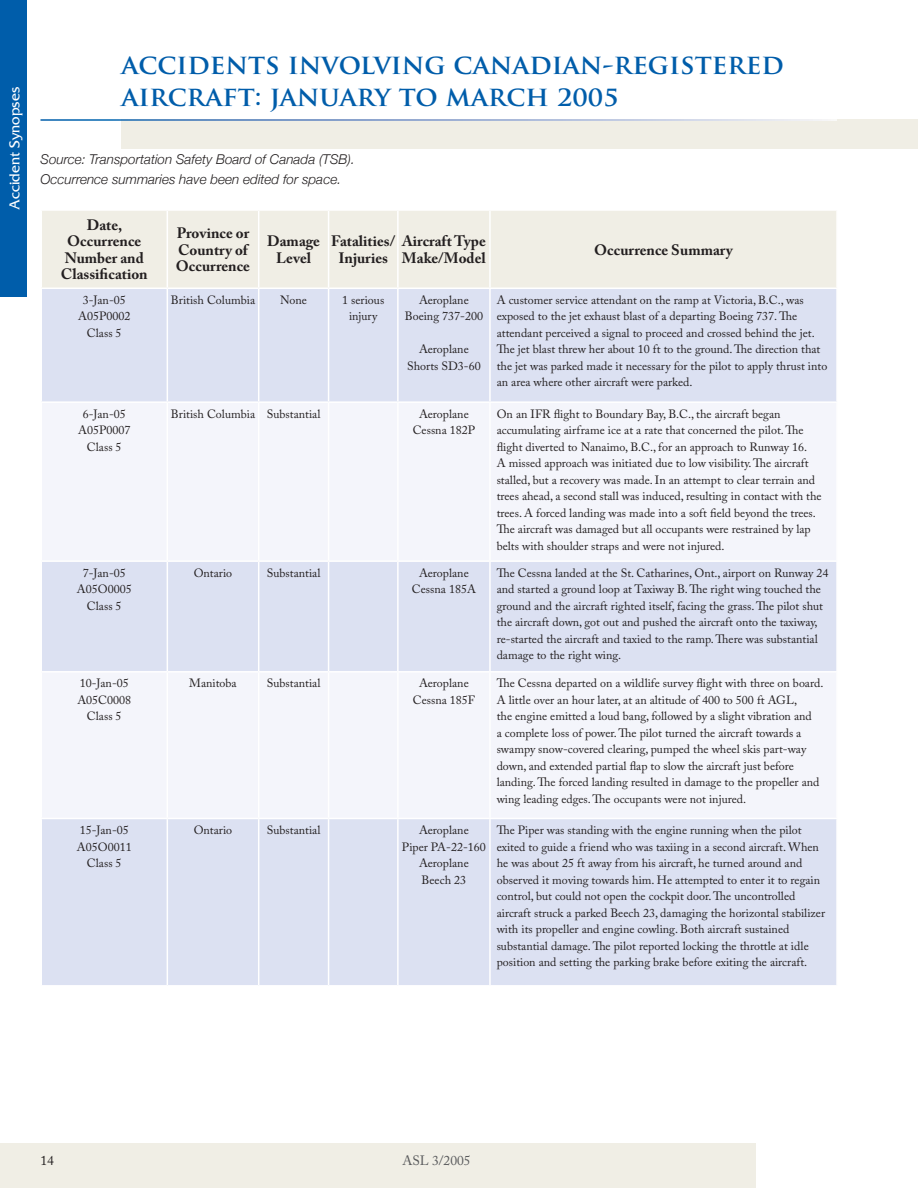
<style>
.page{position:relative;width:918px;height:1188px;background:#fff}
.page>*{position:absolute;margin:0;border:0;box-sizing:border-box;transform-origin:0 0}
.t1{font:700 27px/31.5px "Trajan Pro";color:#005daa}
.t2{font:700 15px/16.5px "Adobe Caslon Pro";color:#231f20;text-align:center}
.t3{font:15px "Friz Quadrata";color:#fff}
.t4{font:italic 300 13.5px/19.5px "Helvetica Neue";color:#231f20}
.t5{font:13.5px "Adobe Caslon Pro";color:#58595b}
.t6{font:13.5px "Adobe Caslon Pro";color:#231f20}
.t7{font:12px/16.5px "Adobe Caslon Pro";color:#231f20;text-align:center}
</style>
<div class="page">
<div style="left:0;top:1144px;width:756px;height:44px;background:#f0eee5"></div>
<div style="left:122px;top:119px;width:796px;height:29px;background:#f0eee5"></div>
<hr style="left:40px;top:119px;width:797px;height:2px;background:#fff">
<div style="left:42px;top:211px;width:794px;height:77px;background:#f0eee5"></div>
<div style="left:42px;top:289px;width:794px;height:696px;background:#dce1f2"></div>
<svg style="left:42px;top:403px;width:794px;height:415px;fill:#f4f5fb"></svg>
<hr style="left:167px;top:211px;width:1px;height:77px;background:#fff">
<hr style="left:258px;top:211px;width:1px;height:77px;background:#fff">
<hr style="left:328px;top:211px;width:1px;height:77px;background:#fff">
<hr style="left:397px;top:211px;width:2px;height:77px;background:#fff">
<hr style="left:489px;top:211px;width:2px;height:77px;background:#fff">
<hr style="left:167px;top:289px;width:1px;height:112px;background:#fff">
<hr style="left:258px;top:289px;width:1px;height:112px;background:#fff">
<hr style="left:328px;top:289px;width:1px;height:112px;background:#fff">
<hr style="left:397px;top:289px;width:2px;height:112px;background:#fff">
<hr style="left:489px;top:289px;width:2px;height:112px;background:#fff">
<hr style="left:40px;top:401px;width:127px;height:2px;background:#fff">
<hr style="left:167px;top:401px;width:92px;height:2px;background:#fff">
<hr style="left:167px;top:403px;width:1px;height:157px;background:#fff">
<hr style="left:259px;top:401px;width:70px;height:2px;background:#fff">
<hr style="left:258px;top:403px;width:1px;height:157px;background:#fff">
<hr style="left:329px;top:401px;width:69px;height:2px;background:#fff">
<hr style="left:328px;top:403px;width:1px;height:157px;background:#fff">
<hr style="left:398px;top:401px;width:92px;height:2px;background:#fff">
<hr style="left:397px;top:403px;width:2px;height:157px;background:#fff">
<hr style="left:490px;top:401px;width:348px;height:2px;background:#fff">
<hr style="left:489px;top:403px;width:2px;height:157px;background:#fff">
<hr style="left:40px;top:560px;width:127px;height:2px;background:#fff">
<hr style="left:167px;top:560px;width:92px;height:2px;background:#fff">
<hr style="left:167px;top:562px;width:1px;height:109px;background:#fff">
<hr style="left:259px;top:560px;width:70px;height:2px;background:#fff">
<hr style="left:258px;top:562px;width:1px;height:109px;background:#fff">
<hr style="left:329px;top:560px;width:69px;height:2px;background:#fff">
<hr style="left:328px;top:562px;width:1px;height:109px;background:#fff">
<hr style="left:398px;top:560px;width:92px;height:2px;background:#fff">
<hr style="left:397px;top:562px;width:2px;height:109px;background:#fff">
<hr style="left:490px;top:560px;width:348px;height:2px;background:#fff">
<hr style="left:489px;top:562px;width:2px;height:109px;background:#fff">
<hr style="left:40px;top:671px;width:127px;height:2px;background:#fff">
<hr style="left:167px;top:671px;width:92px;height:2px;background:#fff">
<hr style="left:167px;top:673px;width:1px;height:145px;background:#fff">
<hr style="left:259px;top:671px;width:70px;height:2px;background:#fff">
<hr style="left:258px;top:673px;width:1px;height:145px;background:#fff">
<hr style="left:329px;top:671px;width:69px;height:2px;background:#fff">
<hr style="left:328px;top:673px;width:1px;height:145px;background:#fff">
<hr style="left:398px;top:671px;width:92px;height:2px;background:#fff">
<hr style="left:397px;top:673px;width:2px;height:145px;background:#fff">
<hr style="left:490px;top:671px;width:348px;height:2px;background:#fff">
<hr style="left:489px;top:673px;width:2px;height:145px;background:#fff">
<hr style="left:40px;top:818px;width:127px;height:1px;background:#fff">
<hr style="left:167px;top:818px;width:92px;height:1px;background:#fff">
<hr style="left:167px;top:819px;width:1px;height:166px;background:#fff">
<hr style="left:259px;top:818px;width:70px;height:1px;background:#fff">
<hr style="left:258px;top:819px;width:1px;height:166px;background:#fff">
<hr style="left:329px;top:818px;width:69px;height:1px;background:#fff">
<hr style="left:328px;top:819px;width:1px;height:166px;background:#fff">
<hr style="left:398px;top:818px;width:92px;height:1px;background:#fff">
<hr style="left:397px;top:819px;width:2px;height:166px;background:#fff">
<hr style="left:490px;top:818px;width:348px;height:1px;background:#fff">
<hr style="left:489px;top:819px;width:2px;height:166px;background:#fff">
<div style="left:0;top:0;width:27px;height:297px;background:#005daa"></div>
<p class="t3" style="left:6px;top:210px;width:124px;rotate:-90deg">Accident Synopses</p>
<h1 class="t1" style="left:122px;top:49px;width:664px">ACCIDENTS INVOLVING CANADIAN-REGISTERED<br>AIRCRAFT: JANUARY TO MARCH 2005</h1>
<p class="t4" style="left:40px;top:150px;width:316px">Source: Transportation Safety Board of Canada (TSB).<br>Occurrence summaries have been edited for space.</p>
<p class="t2" style="left:61px;top:216px;width:88px">Date,<br>Occurrence<br>Number and<br>Classification</p>
<p class="t2" style="left:176px;top:225px;width:76px;text-align:left">Province or<br>Country of<br>Occurrence</p>
<p class="t2" style="left:267px;top:233px;width:54px">Damage<br>Level</p>
<p class="t2" style="left:338px;top:233px;width:149px;text-align:left;text-indent:-7px">Fatalities/ Aircraft Type<br>Injuries</p>
<p class="t2" style="left:402px;top:249px;width:85px">Make/Model</p>
<p class="t2" style="left:594px;top:241px;width:140px">Occurrence Summary</p>
<p class="t7" style="left:78px;top:291px;width:54px">3-Jan-05<br>A05P0002<br>Class 5</p>
<p class="t7" style="left:171px;top:291px;width:86px">British Columbia</p>
<p class="t7" style="left:280px;top:291px;width:28px">None</p>
<p class="t7" style="left:342px;top:291px;width:44px">1 serious injury</p>
<p class="t7" style="left:405px;top:291px;width:80px">Aeroplane<br>Boeing 737-200</p>
<p class="t7" style="left:407px;top:341px;width:75px">Aeroplane<br>Shorts SD3-60</p>
<p class="t7" style="left:497px;top:291px;width:332px;text-align:left">A customer service attendant on the ramp at Victoria, B.C., was exposed to the jet exhaust blast of a departing Boeing 737.The attendant perceived a signal to proceed and crossed behind the jet.<br>The jet blast threw her about 10 ft to the ground.The direction that the jet was parked made it necessary for the pilot to apply thrust into an area where other aircraft were parked.</p>
<p class="t7" style="left:78px;top:405px;width:53px">6-Jan-05<br>A05P0007<br>Class 5</p>
<p class="t7" style="left:171px;top:405px;width:151px">British Columbia Substantial</p>
<p class="t7" style="left:413px;top:405px;width:64px">Aeroplane<br>Cessna 182P</p>
<p class="t7" style="left:497px;top:405px;width:326px;text-align:left">On an IFR flight to Boundary Bay, B.C., the aircraft began accumulating airframe ice at a rate that concerned the pilot.The flight diverted to Nanaimo, B.C., for an approach to Runway 16.<br>A missed approach was initiated due to low visibility.The aircraft stalled, but a recovery was made. In an attempt to clear terrain and trees ahead, a second stall was induced, resulting in contact with the trees. A forced landing was made into a soft field beyond the trees.<br>The aircraft was damaged but all occupants were restrained by lap belts with shoulder straps and were not injured.</p>
<p class="t7" style="left:77px;top:564px;width:56px">7-Jan-05<br>A05O0005<br>Class 5</p>
<p class="t7" style="left:194px;top:564px;width:40px">Ontario</p>
<p class="t7" style="left:267px;top:564px;width:55px">Substantial</p>
<p class="t7" style="left:412px;top:564px;width:66px">Aeroplane<br>Cessna 185A</p>
<p class="t7" style="left:497px;top:564px;width:330px;text-align:left">The Cessna landed at the St. Catharines, Ont., airport on Runway 24 and started a ground loop at Taxiway B.The right wing touched the ground and the aircraft righted itself, facing the grass.The pilot shut the aircraft down, got out and pushed the aircraft onto the taxiway, re-started the aircraft and taxied to the ramp.There was substantial damage to the right wing.</p>
<p class="t7" style="left:77px;top:675px;width:55px">10-Jan-05<br>A05C0008<br>Class 5</p>
<p class="t7" style="left:189px;top:675px;width:49px">Manitoba</p>
<p class="t7" style="left:267px;top:675px;width:55px">Substantial</p>
<p class="t7" style="left:413px;top:675px;width:64px">Aeroplane<br>Cessna 185F</p>
<p class="t7" style="left:497px;top:675px;width:328px;text-align:left">The Cessna departed on a wildlife survey flight with three on board.<br>A little over an hour later, at an altitude of 400 to 500 ft AGL,<br>the engine emitted a loud bang, followed by a slight vibration and<br>a complete loss of power.The pilot turned the aircraft towards a swampy snow-covered clearing, pumped the wheel skis part-way down, and extended partial flap to slow the aircraft just before landing.The forced landing resulted in damage to the propeller and wing leading edges.The occupants were not injured.</p>
<p class="t7" style="left:77px;top:822px;width:56px">15-Jan-05<br>A05O0011<br>Class 5</p>
<p class="t7" style="left:194px;top:822px;width:40px">Ontario</p>
<p class="t7" style="left:267px;top:822px;width:55px">Substantial</p>
<p class="t7" style="left:402px;top:822px;width:85px">Aeroplane<br>Piper PA-22-160<br>Aeroplane<br>Beech 23</p>
<p class="t7" style="left:497px;top:822px;width:330px;text-align:left">The Piper was standing with the engine running when the pilot exited to guide a friend who was taxiing in a second aircraft. When he was about 25 ft away from his aircraft, he turned around and observed it moving towards him. He attempted to enter it to regain control, but could not open the cockpit door.The uncontrolled aircraft struck a parked Beech 23, damaging the horizontal stabilizer with its propeller and engine cowling. Both aircraft sustained substantial damage.The pilot reported locking the throttle at idle position and setting the parking brake before exiting the aircraft.</p>
<p class="t6" style="left:40px;top:1152px;width:15px">14</p>
<p class="t5" style="left:402px;top:1152px;width:70px">ASL 3/2005</p>
</div>
